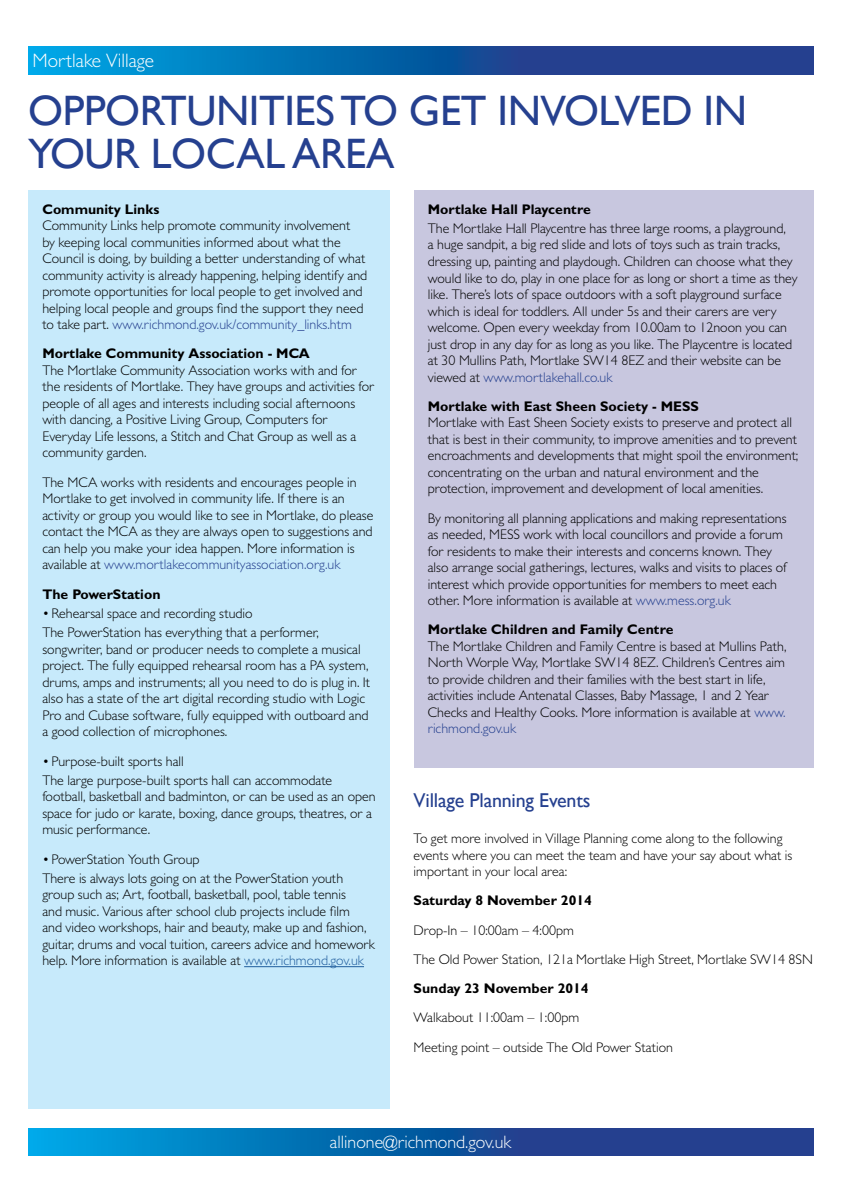
<style>
.page{position:relative;width:842px;height:1192px;background:#fff}
.page>*{position:absolute;margin:0;border:0;box-sizing:border-box;transform-origin:0 0}
.t1{font:42.5px/42.5px "Gill Sans";letter-spacing:-.01em;color:#25408f}
.t2{font:20px "Gill Sans";letter-spacing:-.01em;color:#25408f}
.t3{font:300 19.5px "Gill Sans MT Std";color:#fff}
.t4{font:300 18px "Gill Sans MT Std";color:#fff}
.t5{font:300 14px/16.5px "Gill Sans MT Std";color:#000}
.t6{font:700 14px "Gill Sans MT Std";color:#000}
.s1{color:#25408f}
.s2{color:#215e9e}
</style>
<div class="page">
<svg style="left:28px;top:1128px;width:785px;height:27px;background:#0f62a9"></svg>
<svg style="left:28px;top:46px;width:786px;height:29px;background:#0f62a9"></svg>
<div style="left:28px;top:190px;width:362px;height:918px;background:#c7eafb"></div>
<hr style="left:244px;top:966px;width:120px;height:1px;background:#215e9e">
<div style="left:414px;top:190px;width:399px;height:577px;background:#c8c7df"></div>
<h3 class="t3" style="left:32px;top:49px;width:123px">Mortlake Village</h3>
<h1 class="t1" style="left:28px;top:90px;width:720px">OPPORTUNITIES TO GET INVOLVED IN<br>YOUR LOCAL AREA</h1>
<p class="t6" style="left:42px;top:200px;width:119px">Community Links</p>
<p class="t5" style="left:42px;top:217px;width:326px">Community Links help promote community involvement<br>by keeping local communities informed about what the Council is doing, by building a better understanding of what community activity is already happening, helping identify and promote opportunities for local people to get involved and helping local people and groups find the support they need to take part. <span class="s1">www.richmond.gov.uk/community_links.htm</span></p>
<p class="t6" style="left:42px;top:345px;width:269px">Mortlake Community Association - MCA</p>
<p class="t5" style="left:42px;top:362px;width:333px">The Mortlake Community Association works with and for the residents of Mortlake. They have groups and activities for people of all ages and interests including social afternoons with dancing, a Positive Living Group, Computers for Everyday Life lessons, a Stitch and Chat Group as well as a community garden.</p>
<p class="t5" style="left:42px;top:474px;width:332px">The MCA works with residents and encourages people in Mortlake to get involved in community life. If there is an activity or group you would like to see in Mortlake, do please contact the MCA as they are always open to suggestions and can help you make your idea happen. More information is available at <span class="s1">www.mortlakecommunityassociation.org.uk</span></p>
<p class="t6" style="left:42px;top:585px;width:120px">The PowerStation</p>
<p class="t5" style="left:42px;top:603px;width:278px;line-height:19.4px">•Rehearsal space and recording studio<br>The PowerStation has everything that a performer,</p>
<p class="t5" style="left:42px;top:641px;width:329px">songwriter, band or producer needs to complete a musical project. The fully equipped rehearsal room has a PA system, drums, amps and instruments; all you need to do is plug in. It also has a state of the art digital recording studio with Logic Pro and Cubase software, fully equipped with outboard and a good collection of microphones.</p>
<p class="t5" style="left:42px;top:751px;width:291px;line-height:19.4px">• Purpose-built sports hall<br>The large purpose-built sports hall can accommodate</p>
<p class="t5" style="left:42px;top:788px;width:335px">football, basketball and badminton, or can be used as an open space for judo or karate, boxing, dance groups, theatres, or a music performance.</p>
<p class="t5" style="left:42px;top:849px;width:302px;line-height:19.4px">• PowerStation Youth Group<br>There is always lots going on at the PowerStation youth</p>
<p class="t5" style="left:42px;top:886px;width:334px">group such as; Art, football, basketball, pool, table tennis<br>and music. Various after school club projects include film<br>and video workshops, hair and beauty, make up and fashion, guitar, drums and vocal tuition, careers advice and homework help. More information is available at <span class="s2">www.richmond.gov.uk</span></p>
<p class="t6" style="left:428px;top:200px;width:165px">Mortlake Hall Playcentre</p>
<p class="t5" style="left:428px;top:220px;width:371px">The Mortlake Hall Playcentre has three large rooms, a playground,<br>a huge sandpit, a big red slide and lots of toys such as train tracks, dressing up, painting and playdough. Children can choose what they would like to do, play in one place for as long or short a time as they like. There’s lots of space outdoors with a soft playground surface which is ideal for toddlers. All under 5s and their carers are very welcome. Open every weekday from 10.00am to 12noon you can just drop in any day for as long as you like. The Playcentre is located at 30 Mullins Path, Mortlake SW14 8EZ and their website can be viewed at <span class="s1">www.mortlakehall.co.uk</span></p>
<p class="t6" style="left:428px;top:397px;width:273px">Mortlake with East Sheen Society - MESS</p>
<p class="t5" style="left:428px;top:414px;width:372px">Mortlake with East Sheen Society exists to preserve and protect all that is best in their community, to improve amenities and to prevent encroachments and developments that might spoil the environment; concentrating on the urban and natural environment and the protection, improvement and development of local amenities.</p>
<p class="t5" style="left:428px;top:509px;width:361px">By monitoring all planning applications and making representations as needed, MESS work with local councillors and provide a forum for residents to make their interests and concerns known. They also arrange social gatherings, lectures, walks and visits to places of interest which provide opportunities for members to meet each other. More information is available at <span class="s1">www.mess.org.uk</span></p>
<p class="t6" style="left:428px;top:621px;width:247px">Mortlake Children and Family Centre</p>
<p class="t5" style="left:428px;top:638px;width:360px">The Mortlake Children and Family Centre is based at Mullins Path, North Worple Way, Mortlake SW14 8EZ. Children’s Centres aim to provide children and their families with the best start in life, activities include Antenatal Classes, Baby Massage, 1 and 2 Year Checks and Healthy Cooks. More information is available at <span class="s1">www. richmond.gov.uk</span></p>
<h2 class="t2" style="left:414px;top:788px;width:178px">Village Planning Events</h2>
<p class="t5" style="left:414px;top:830px;width:380px">To get more involved in Village Planning come along to the following events where you can meet the team and have your say about what is important in your local area:</p>
<p class="t6" style="left:414px;top:892px;width:180px">Saturday 8 November 2014</p>
<p class="t5" style="left:414px;top:915px;width:401px;line-height:29.2px">Drop-In – 10:00am – 4:00pm<br>The Old Power Station, 121a Mortlake High Street, Mortlake SW14 8SN</p>
<p class="t6" style="left:414px;top:980px;width:176px">Sunday 23 November 2014</p>
<p class="t5" style="left:414px;top:1003px;width:261px;line-height:29.2px">Walkabout 11:00am – 1:00pm<br>Meeting point – outside The Old Power Station</p>
<p class="t4" style="left:330px;top:1131px;width:183px">allinone@richmond.gov.uk</p>
</div>
